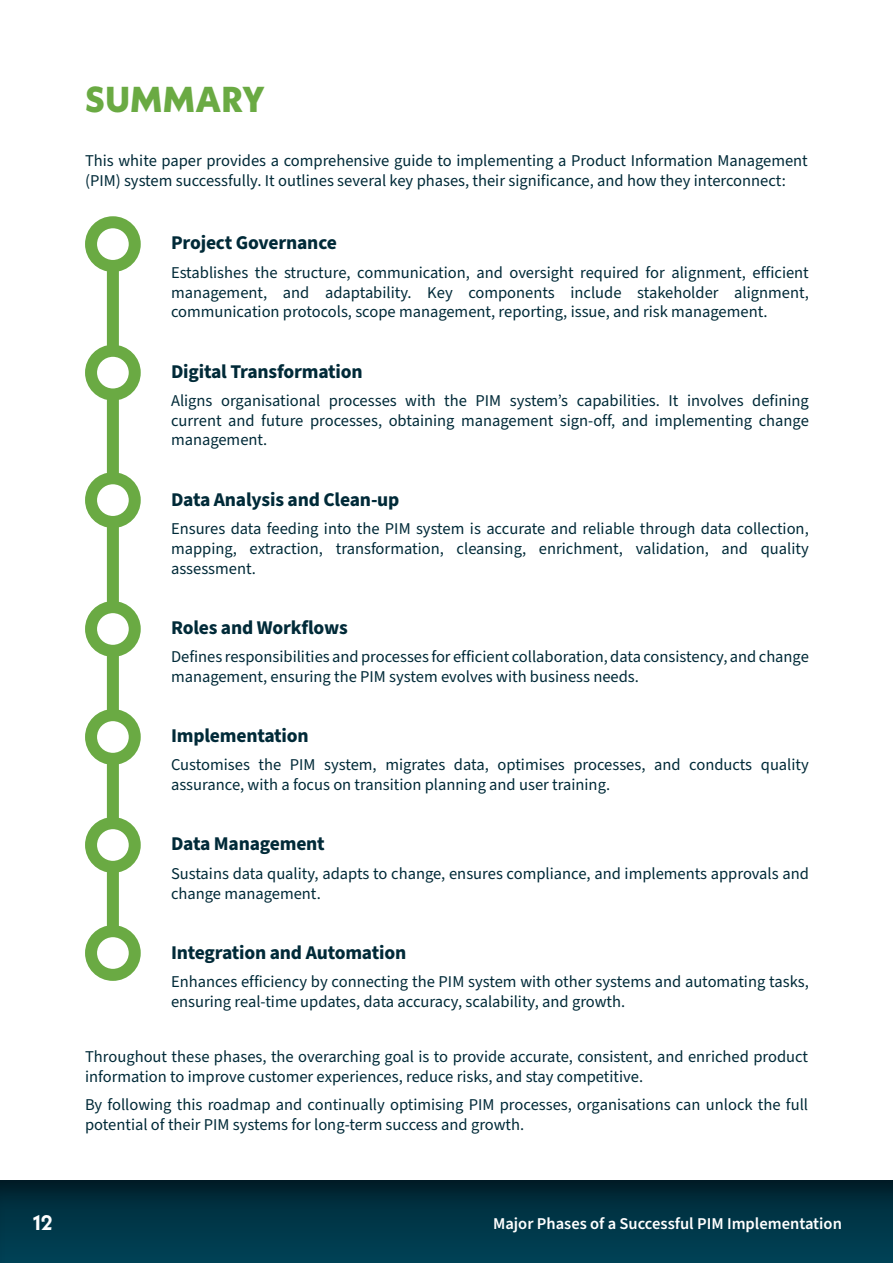
<style>
.page{position:relative;width:893px;height:1263px;background:#fff}
.page>*{position:absolute;margin:0;border:0;box-sizing:border-box;transform-origin:0 0}
.Headings{font:800 36px "Neue Kabel";letter-spacing:.01em;color:#6aaa43}
.t1{font:700 21px "Neue Kabel";color:#fff}
.Subheading_3{font:700 19.5px "Source Sans Pro";letter-spacing:-.01em;color:#002a38}
.t2{font:16.5px/19.8px "Source Sans Pro";color:#002a38}
.t3{font:600 16.5px "Source Sans Pro";color:#fff}
</style>
<div class="page">
<div style="left:0;top:1178px;width:893px;height:85px;background:#002a38;opacity:.5"></div>
<div style="left:107px;top:243px;width:12px;height:714px;background:#6aaa43"></div>
<svg style="left:91px;top:222px;width:44px;height:44px"></svg>
<div style="left:85px;top:216px;width:56px;height:56px;border:12px solid #6aaa43;border-radius:50%"></div>
<svg style="left:91px;top:351px;width:44px;height:43px"></svg>
<div style="left:85px;top:345px;width:56px;height:55px;border:12px solid #6aaa43;border-radius:50%"></div>
<svg style="left:91px;top:478px;width:44px;height:44px"></svg>
<div style="left:85px;top:472px;width:56px;height:56px;border:12px solid #6aaa43;border-radius:50%"></div>
<svg style="left:91px;top:607px;width:44px;height:44px"></svg>
<div style="left:85px;top:601px;width:56px;height:56px;border:12px solid #6aaa43;border-radius:50%"></div>
<svg style="left:91px;top:931px;width:44px;height:44px"></svg>
<div style="left:85px;top:925px;width:56px;height:56px;border:12px solid #6aaa43;border-radius:50%"></div>
<svg style="left:91px;top:715px;width:44px;height:44px"></svg>
<div style="left:85px;top:709px;width:56px;height:56px;border:12px solid #6aaa43;border-radius:50%"></div>
<svg style="left:91px;top:823px;width:44px;height:44px"></svg>
<div style="left:85px;top:817px;width:56px;height:56px;border:12px solid #6aaa43;border-radius:50%"></div>
<p class="Headings" style="left:85px;top:77px;width:181px">SUMMARY</p>
<p class="t2" style="left:85px;top:151px;width:724px">This white paper provides a comprehensive guide to implementing a Product Information Management (PIM) system successfully. It outlines several key phases, their significance, and how they interconnect:</p>
<p class="Subheading_3" style="left:171px;top:230px;width:167px">Project Governance</p>
<p class="t2" style="left:171px;top:263px;width:639px;text-align:justify">Establishes the structure, communication, and oversight required for alignment, efficient management, and adaptability. Key components include stakeholder alignment, communication protocols, scope management, reporting, issue, and risk management.</p>
<p class="Subheading_3" style="left:171px;top:358px;width:193px">Digital Transformation</p>
<p class="t2" style="left:171px;top:391px;width:639px;text-align:justify">Aligns organisational processes with the PIM system’s capabilities. It involves defining current and future processes, obtaining management sign-off, and implementing change management.</p>
<p class="Subheading_3" style="left:171px;top:486px;width:230px">Data Analysis and Clean-up</p>
<p class="t2" style="left:171px;top:519px;width:639px;text-align:justify">Ensures data feeding into the PIM system is accurate and reliable through data collection, mapping, extraction, transformation, cleansing, enrichment, validation, and quality assessment.</p>
<p class="Subheading_3" style="left:171px;top:614px;width:178px">Roles and Workflows</p>
<p class="t2" style="left:171px;top:647px;width:639px">Defines responsibilities and processes for efficient collaboration, data consistency, and change management, ensuring the PIM system evolves with business needs.</p>
<p class="Subheading_3" style="left:171px;top:722px;width:139px">Implementation</p>
<p class="t2" style="left:171px;top:755px;width:639px">Customises the PIM system, migrates data, optimises processes, and conducts quality assurance, with a focus on transition planning and user training.</p>
<p class="Subheading_3" style="left:171px;top:831px;width:155px">Data Management</p>
<p class="t2" style="left:171px;top:864px;width:639px">Sustains data quality, adapts to change, ensures compliance, and implements approvals and change management.</p>
<p class="Subheading_3" style="left:171px;top:939px;width:237px">Integration and Automation</p>
<p class="t2" style="left:171px;top:972px;width:639px">Enhances efficiency by connecting the PIM system with other systems and automating tasks, ensuring real-time updates, data accuracy, scalability, and growth.</p>
<p class="t2" style="left:85px;top:1047px;width:725px">Throughout these phases, the overarching goal is to provide accurate, consistent, and enriched product information to improve customer experiences, reduce risks, and stay competitive.</p>
<p class="t2" style="left:85px;top:1095px;width:725px">By following this roadmap and continually optimising PIM processes, organisations can unlock the full potential of their PIM systems for long-term success and growth.</p>
<p class="t1" style="left:33px;top:1210px;width:22px">12</p>
<p class="t3" style="left:493px;top:1212px;width:350px">Major Phases of a Successful PIM Implementation</p>
</div>
